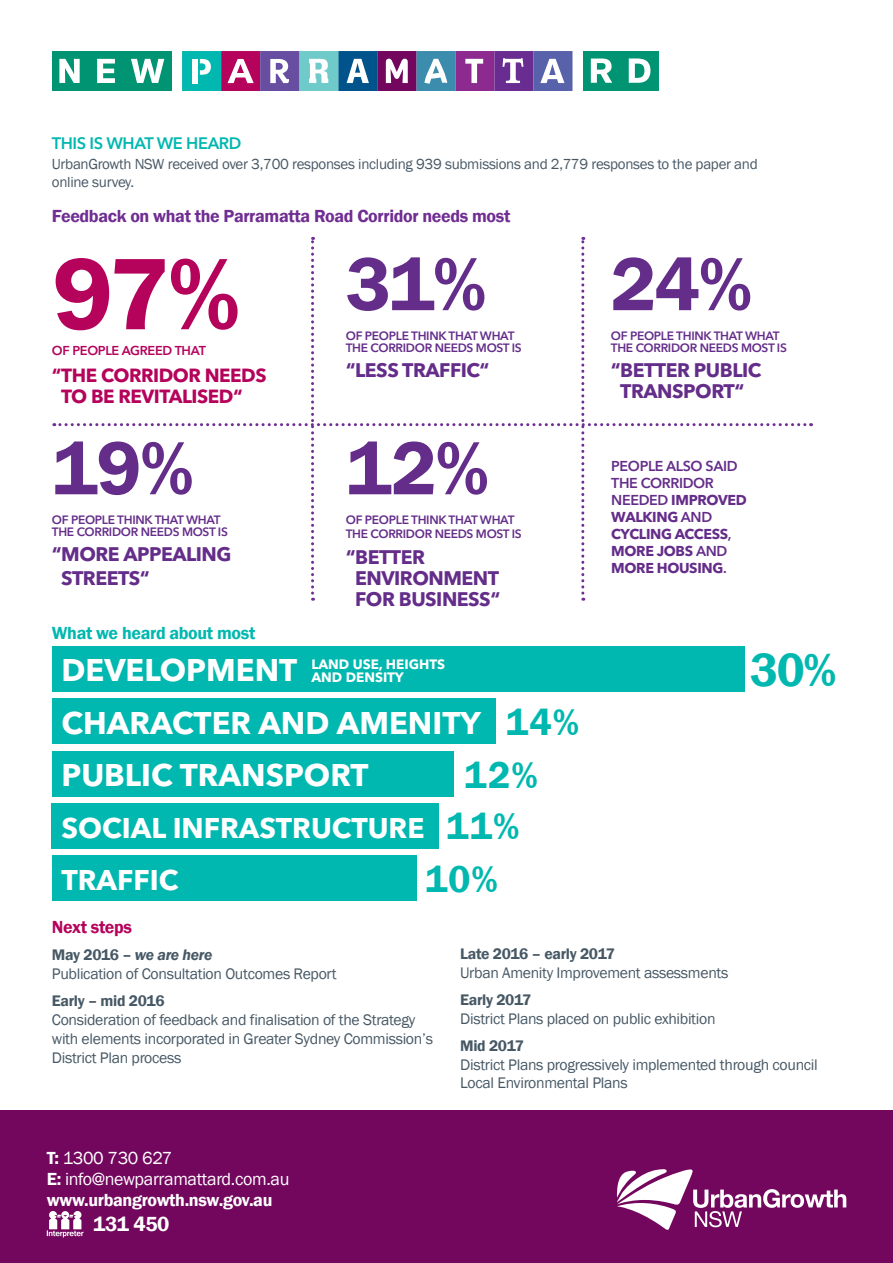
<style>
.page{position:relative;width:893px;height:1263px;background:#fff}
.page>*{position:absolute;margin:0;border:0;box-sizing:border-box;transform-origin:0 0}
.Heading_1{font:600 105.3px "Franklin Gothic";color:#b5025b}
.Heading_1-2{font:600 78px "Franklin Gothic";letter-spacing:-.025em;color:#642d89}
.Heading_1-3{font:600 48px "Franklin Gothic";color:#00b8af}
.Heading_1-4{font:600 38.4px "Franklin Gothic";letter-spacing:.03em;color:#00b8af}
.t1{font:700 31.05px "Avenir Next LT Pro";color:#fff}
.t2{font:700 28.2px "Avenir Next LT Pro";color:#fff}
.t3{font:600 21px "Franklin Gothic";letter-spacing:-.02em;color:#fff}
.Sub_Head{font:700 19.5px/21px "Avenir Next LT Pro";letter-spacing:-.025em;color:#642d89}
.Sub_Head-2{font:700 18.9px/21px "Avenir Next LT Pro";letter-spacing:-.025em;color:#b5025b}
.t4{font:600 18px "Franklin Gothic";letter-spacing:-.02em;color:#702d92}
.t5{font:18px "Franklin Gothic";letter-spacing:-.02em;color:#fff}
.t6{font:600 18px "Franklin Gothic";letter-spacing:-.02em;color:#fff}
.t7{font:600 18px "Franklin Gothic";letter-spacing:-.02em;color:#00b8af}
.t8{font:600 18px "Franklin Gothic";letter-spacing:-.02em;color:#b5025b}
.Sub_Head-3{font:600 16.5px "Avenir Next LT Pro";letter-spacing:-.025em;color:#00b8af}
.t9{font:15.75px/18.8px "Franklin Gothic";letter-spacing:-.02em;color:#475865}
.t10{font:15px/18px "Franklin Gothic";letter-spacing:-.02em;color:#475865}
.Sub_Head-4{font:700 14.25px/17.1px "Avenir Next LT Pro";letter-spacing:-.025em;color:#642d89}
.t11{font:700 13.5px/13.5px "Avenir Next LT Pro";color:#fff}
.Sub_Head-5{font:600 12.75px "Avenir Next LT Pro";letter-spacing:-.025em;color:#b5025b}
.Sub_Head-6{font:600 12px/12px "Avenir Next LT Pro";letter-spacing:-.025em;color:#642d89}
.s1{font-weight:600}
.s2{font-weight:600;font-style:italic}
</style>
<div class="page">
<div style="left:52px;top:698px;width:443px;height:46px;background:#00b8af"></div>
<div style="left:52px;top:751px;width:401px;height:45px;background:#00b8af"></div>
<div style="left:52px;top:803px;width:387px;height:46px;background:#00b8af"></div>
<div style="left:52px;top:855px;width:365px;height:46px;background:#00b8af"></div>
<svg style="left:54px;top:237px;width:758px;height:364px"></svg>
<div style="left:52px;top:646px;width:692px;height:46px;background:#00b8af"></div>
<div style="left:0;top:1110px;width:893px;height:153px;background:#73075e"></div>
<svg style="left:617px;top:1169px;width:229px;height:61px"></svg>
<div style="left:583px;top:51px;width:76px;height:40px;background:#009472"></div>
<svg style="left:591px;top:59px;width:21px;height:24px"></svg>
<svg style="left:629px;top:58px;width:21px;height:25px"></svg>
<div style="left:455px;top:51px;width:39px;height:40px;background:#8c2a90"></div>
<div style="left:494px;top:51px;width:39px;height:40px;background:#692c91"></div>
<div style="left:533px;top:51px;width:39px;height:40px;background:#5862ab"></div>
<div style="left:338px;top:51px;width:39px;height:40px;background:#00548b"></div>
<svg style="left:347px;top:59px;width:22px;height:24px"></svg>
<div style="left:221px;top:51px;width:39px;height:40px;background:#b5025b"></div>
<svg style="left:228px;top:59px;width:26px;height:24px"></svg>
<div style="left:299px;top:51px;width:39px;height:40px;background:#6fcaca"></div>
<svg style="left:309px;top:59px;width:19px;height:24px"></svg>
<div style="left:260px;top:51px;width:39px;height:40px;background:#684ea0"></div>
<svg style="left:270px;top:59px;width:19px;height:24px"></svg>
<svg style="left:465px;top:59px;width:18px;height:24px"></svg>
<svg style="left:502px;top:58px;width:21px;height:25px"></svg>
<svg style="left:540px;top:59px;width:24px;height:24px"></svg>
<div style="left:182px;top:51px;width:39px;height:40px;background:#00b8af"></div>
<svg style="left:200px;top:59px;width:11px;height:16px"></svg>
<div style="left:192px;top:59px;width:6px;height:24px;background:#fff"></div>
<div style="left:416px;top:51px;width:39px;height:40px;background:#3c8cad"></div>
<svg style="left:424px;top:59px;width:23px;height:25px"></svg>
<div style="left:377px;top:51px;width:39px;height:40px;background:#73075e"></div>
<svg style="left:386px;top:59px;width:22px;height:24px"></svg>
<div style="left:52px;top:51px;width:120px;height:40px;background:#009472"></div>
<svg style="left:97px;top:59px;width:18px;height:24px"></svg>
<svg style="left:59px;top:59px;width:21px;height:24px"></svg>
<svg style="left:131px;top:59px;width:33px;height:24px"></svg>
<svg style="left:47px;top:1211px;width:37px;height:26px"></svg>
<p class="Sub_Head-3" style="left:52px;top:133px;width:191px">THIS IS WHAT WE HEARD</p>
<p class="t10" style="left:52px;top:155px;width:707px">UrbanGrowth NSW received over 3,700 responses including 939 submissions and 2,779 responses to the paper and online survey.</p>
<p class="t4" style="left:52px;top:205px;width:460px">Feedback on what the Parramatta Road Corridor needs most</p>
<p class="Heading_1" style="left:52px;top:229px;width:190px">97%</p>
<p class="Sub_Head-5" style="left:52px;top:343px;width:156px">OF PEOPLE AGREED THAT</p>
<p class="Sub_Head-2" style="left:61px;top:365px;width:207px;text-indent:-9px">“THE CORRIDOR NEEDS<br>TO BE REVITALISED“</p>
<p class="Heading_1-2" style="left:52px;top:420px;width:144px">19%</p>
<p class="Sub_Head-6" style="left:52px;top:513px;width:178px">OF PEOPLE THINK THAT WHAT<br>THE CORRIDOR NEEDS MOST IS</p>
<p class="Sub_Head" style="left:61px;top:542px;width:172px;line-height:23.4px;text-indent:-9px">“MORE APPEALING<br>STREETS“</p>
<p class="t7" style="left:52px;top:621px;width:205px">What we heard about most</p>
<p class="Heading_1-2" style="left:346px;top:236px;width:142px">31%</p>
<p class="Sub_Head-6" style="left:346px;top:329px;width:178px">OF PEOPLE THINK THAT WHAT<br>THE CORRIDOR NEEDS MOST IS</p>
<p class="Sub_Head" style="left:346px;top:360px;width:145px">“LESS TRAFFIC“</p>
<p class="Heading_1-2" style="left:346px;top:420px;width:145px">12%</p>
<p class="Sub_Head-6" style="left:346px;top:512px;width:178px;line-height:14.4px">OF PEOPLE THINK THAT WHAT<br>THE CORRIDOR NEEDS MOST IS</p>
<p class="Sub_Head" style="left:355px;top:546px;width:147px;text-indent:-9px">“BETTER<br>ENVIRONMENT<br>FOR BUSINESS“</p>
<p class="Heading_1-2" style="left:611px;top:236px;width:143px">24%</p>
<p class="Sub_Head-6" style="left:611px;top:329px;width:178px">OF PEOPLE THINK THAT WHAT<br>THE CORRIDOR NEEDS MOST IS</p>
<p class="Sub_Head" style="left:611px;top:360px;width:152px;text-align:center">“BETTER PUBLIC<br>TRANSPORT“</p>
<p class="Sub_Head-4" style="left:611px;top:457px;width:137px"><span class="s1">PEOPLE ALSO SAID<br>THE CORRIDOR<br>NEEDED</span> IMPROVED<br>WALKING <span class="s1">AND<br></span>CYCLING ACCESS<span class="s1">,<br></span>MORE JOBS <span class="s1">AND<br></span>MORE HOUSING<span class="s1">.</span></p>
<p class="t1" style="left:61px;top:651px;width:237px">DEVELOPMENT</p>
<p class="Heading_1-3" style="left:750px;top:640px;width:88px">30%</p>
<p class="t11" style="left:311px;top:657px;width:135px">LAND USE, HEIGHTS<br>AND DENSITY</p>
<p class="t1" style="left:61px;top:704px;width:421px">CHARACTER AND AMENITY</p>
<p class="Heading_1-4" style="left:506px;top:698px;width:75px">14%</p>
<p class="t1" style="left:61px;top:756px;width:309px">PUBLIC TRANSPORT</p>
<p class="Heading_1-4" style="left:464px;top:752px;width:75px">12%</p>
<p class="t2" style="left:61px;top:810px;width:364px">SOCIAL INFRASTRUCTURE</p>
<p class="Heading_1-4" style="left:446px;top:803px;width:75px">11%</p>
<p class="t2" style="left:61px;top:863px;width:118px">TRAFFIC</p>
<p class="Heading_1-4" style="left:425px;top:855px;width:74px">10%</p>
<p class="t8" style="left:52px;top:916px;width:82px">Next steps</p>
<p class="t9" style="left:52px;top:946px;width:286px"><span class="s1">May 2016 –</span> <span class="s2">we are here<br></span>Publication of Consultation Outcomes Report</p>
<p class="t9" style="left:52px;top:992px;width:383px"><span class="s1">Early – mid 2016<br></span>Consideration of feedback and finalisation of the Strategy with elements incorporated in Greater Sydney Commission’s District Plan process</p>
<p class="t5" style="left:47px;top:1147px;width:127px"><span class="s1">T:</span> 1300 730 627</p>
<p class="t5" style="left:47px;top:1168px;width:244px"><span class="s1">E:</span> info@newparramattard.com.au</p>
<p class="t6" style="left:47px;top:1189px;width:227px">www.urbangrowth.nsw.gov.au</p>
<p class="t3" style="left:93px;top:1211px;width:78px">131 450</p>
<p class="t9" style="left:460px;top:944px;width:270px"><span class="s1">Late 2016 – early 2017<br></span>Urban Amenity Improvement assessments</p>
<p class="t9" style="left:460px;top:990px;width:257px"><span class="s1">Early 2017<br></span>District Plans placed on public exhibition</p>
<p class="t9" style="left:460px;top:1036px;width:359px"><span class="s1">Mid 2017<br></span>District Plans progressively implemented through council<br>Local Environmental Plans</p>
</div>
